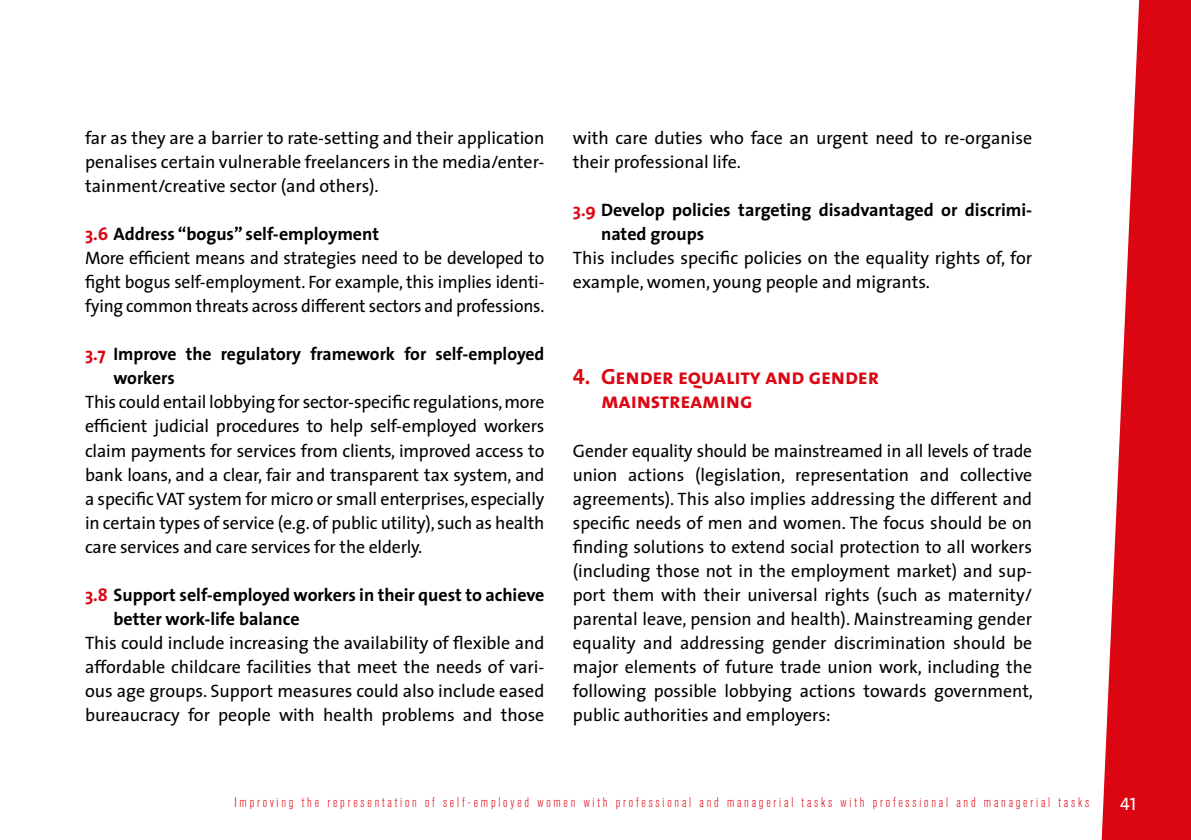
<style>
.page{position:relative;width:1191px;height:840px;background:#fff}
.page>*{position:absolute;margin:0;border:0;box-sizing:border-box;transform-origin:0 0}
.t1{font:22px/24px "The Sans Bold Caps";letter-spacing:-.01em;color:#dc0613}
.t2{font:18px/24px "The Sans";color:#000;text-align:justify}
.t3{font:700 18px/24px "The Sans";color:#000}
.t4{font:18px "The Sans Caps";color:#fff}
.t5{font:300 condensed 14px "Akzidenz Grotesk BQ";letter-spacing:.2em;color:#dc0613}
.s1{font-weight:700;color:#dc0613}
.s2{font-weight:700}
.s3{color:#dc0613}
</style>
<div class="page">
<svg style="left:1101px;top:0;width:90px;height:839px;fill:#dc0613"></svg>
<p class="t2" style="left:85px;top:126px;width:461px">far as they are a barrier to rate-setting and their application penalises certain vulnerable freelancers in the media/enter&shy;tainment/creative sector (and others).</p>
<p class="t2" style="left:85px;top:222px;width:461px;text-align:left"><span class="s1">3.6</span> <span class="s2">Address “bogus” self-employment<br></span>More efficient means and strategies need to be developed to fight bogus self-employment. For example, this implies identi&shy;fying common threats across different sectors and professions.</p>
<p class="t3" style="left:113px;top:342px;width:432px;text-indent:-28px"><span class="s3">3.7</span> Improve the regulatory framework for self-employed workers</p>
<p class="t2" style="left:85px;top:390px;width:461px">This could entail lobbying for sector-specific regulations, more efficient judicial procedures to help self-employed workers claim payments for services from clients, improved access to bank loans, and a clear, fair and transparent tax system, and a specific VAT system for micro or small enterprises, especially in certain types of service (e.g. of public utility), such as health care services and care services for the elderly.</p>
<p class="t3" style="left:113px;top:582px;width:432px;text-indent:-28px"><span class="s3">3.8</span> Support self-employed workers in their quest to achieve better work-life balance</p>
<p class="t2" style="left:85px;top:630px;width:461px">This could include increasing the availability of flexible and affordable childcare facilities that meet the needs of vari&shy;ous age groups. Support measures could also include eased bureaucracy for people with health problems and those</p>
<p class="t2" style="left:573px;top:126px;width:461px">with care duties who face an urgent need to re-organise their professional life.</p>
<p class="t3" style="left:601px;top:198px;width:432px;text-indent:-28px"><span class="s3">3.9</span> Develop policies targeting disadvantaged or discrimi&shy;nated groups</p>
<p class="t2" style="left:573px;top:246px;width:461px">This includes specific policies on the equality rights of, for example, women, young people and migrants.</p>
<p class="t1" style="left:601px;top:365px;width:279px;text-indent:-28px">4. Gender equality and gender mainstreaming</p>
<p class="t2" style="left:573px;top:438px;width:462px">Gender equality should be mainstreamed in all levels of trade union actions (legislation, representation and collective agreements). This also implies addressing the different and specific needs of men and women. The focus should be on finding solutions to extend social protection to all workers (including those not in the employment market) and sup&shy;port them with their universal rights (such as maternity/ parental leave, pension and health). Mainstreaming gender equality and addressing gender discrimination should be major elements of future trade union work, including the following possible lobbying actions towards government, public authorities and employers:</p>
<p class="t5" style="left:234px;top:793px;width:856px">Improving the representation of self-employed women with professional and managerial tasks with professional and managerial tasks</p>
<p class="t4" style="left:1120px;top:791px;width:18px">41</p>
</div>
